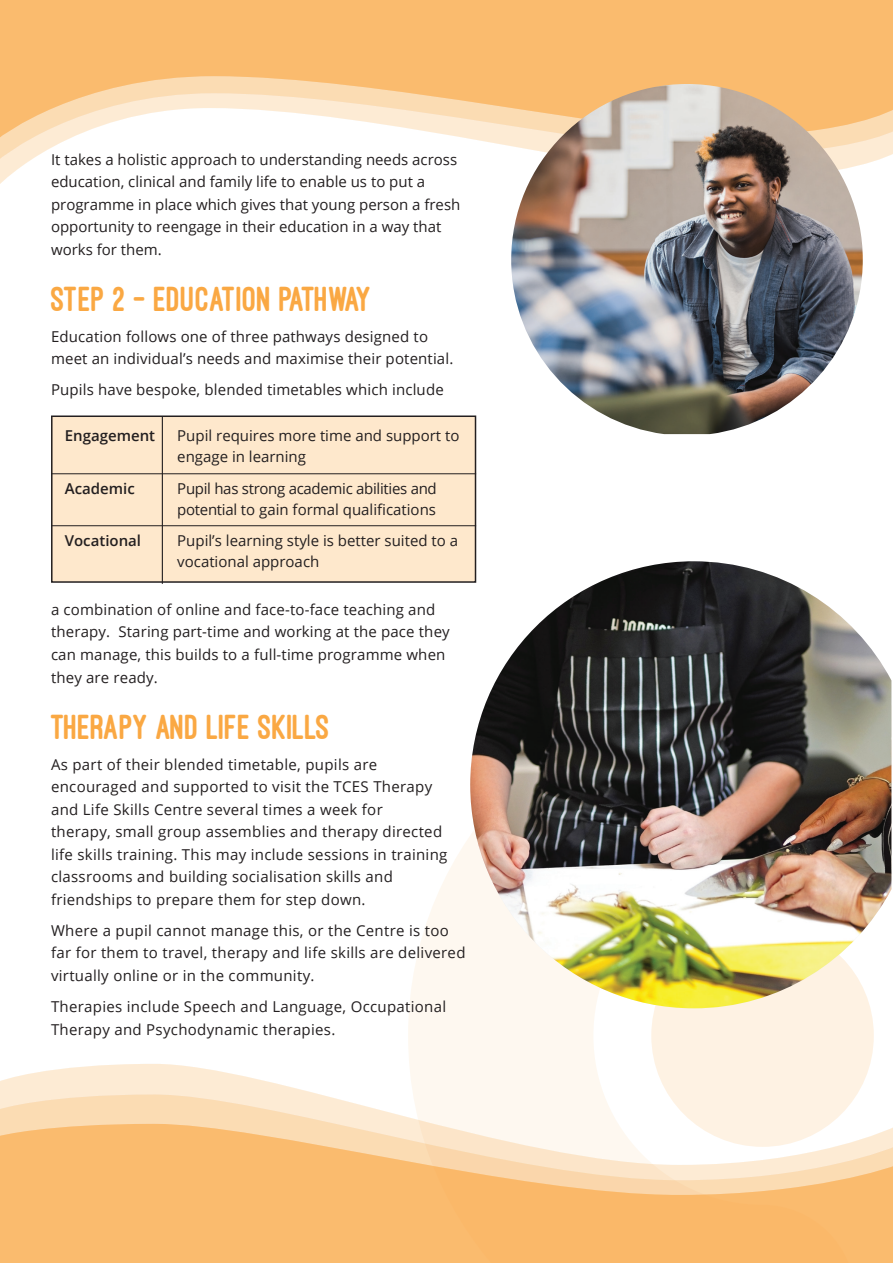
<style>
.page{position:relative;width:893px;height:1263px;background:#fff}
.page>*{position:absolute;margin:0;border:0;box-sizing:border-box;transform-origin:0 0}
.t1{font:800 36px "Ostrich Sans";color:#faa843}
.t2{font:15px/22.5px "Open Sans";letter-spacing:.01em;color:#231f20}
.t3{font:15px/21px "Open Sans";letter-spacing:-.02em;color:#231f20}
.t4{font:600 15px "Open Sans";color:#231f20}
.t5{font:600 15px "Open Sans";color:#231f20}
</style>
<div class="page">
<svg style="left:408px;top:837px;width:466px;height:227px;fill:#fef8f0"></svg>
<svg style="left:0;top:0;width:893px;height:159px;background:#fbcb91"></svg>
<svg style="left:0;top:1064px;width:870px;height:30px"></svg>
<svg style="left:0;top:1094px;width:893px;height:169px;background:#fbce96"></svg>
<img style="left:470px;top:561px;width:421px;height:447px">
<div style="left:51px;top:415px;width:425px;height:168px;background:#fee8cc;border:2px solid #231f20"></div>
<hr style="left:51px;top:473px;width:425px;height:1px;background:#231f20">
<hr style="left:51px;top:525px;width:425px;height:1px;background:#231f20">
<hr style="left:162px;top:417px;width:1px;height:167px;background:#231f20">
<img style="left:511px;top:84px;width:352px;height:350px">
<p class="t2" style="left:51px;top:147px;width:411px">It takes a holistic approach to understanding needs across education, clinical and family life to enable us to put a programme in place which gives that young person a fresh opportunity to reengage in their education in a way that works for them.</p>
<p class="t1" style="left:51px;top:280px;width:322px">STEP 2 – EDUCATION PATHWAY</p>
<p class="t2" style="left:51px;top:325px;width:404px">Education follows one of three pathways designed to meet an individual’s needs and maximise their potential.</p>
<p class="t2" style="left:51px;top:378px;width:394px">Pupils have bespoke, blended timetables which include</p>
<p class="t4" style="left:65px;top:425px;width:92px">Engagement</p>
<p class="t2" style="left:177px;top:425px;width:284px;line-height:21px">Pupil requires more time and support to engage in learning</p>
<p class="t4" style="left:65px;top:478px;width:71px">Academic</p>
<p class="t3" style="left:177px;top:477px;width:261px">Pupil has strong academic abilities and potential to gain formal qualifications</p>
<p class="t5" style="left:65px;top:531px;width:78px">Vocational</p>
<p class="t2" style="left:177px;top:530px;width:282px;line-height:21px">Pupil’s learning style is better suited to a vocational approach</p>
<p class="t2" style="left:51px;top:598px;width:400px">a combination of online and face-to-face teaching and therapy. Staring part-time and working at the pace they can manage, this builds to a full-time programme when they are ready.</p>
<p class="t1" style="left:51px;top:707px;width:281px">THERAPY AND LIFE SKILLS</p>
<p class="t2" style="left:51px;top:752px;width:398px">As part of their blended timetable, pupils are encouraged and supported to visit the TCES Therapy and Life Skills Centre several times a week for<br>therapy, small group assemblies and therapy directed life skills training. This may include sessions in training classrooms and building socialisation skills and friendships to prepare them for step down.</p>
<p class="t2" style="left:51px;top:918px;width:416px">Where a pupil cannot manage this, or the Centre is too far for them to travel, therapy and life skills are delivered virtually online or in the community.</p>
<p class="t2" style="left:51px;top:994px;width:397px">Therapies include Speech and Language, Occupational<br>Therapy and Psychodynamic therapies.</p>
</div>
